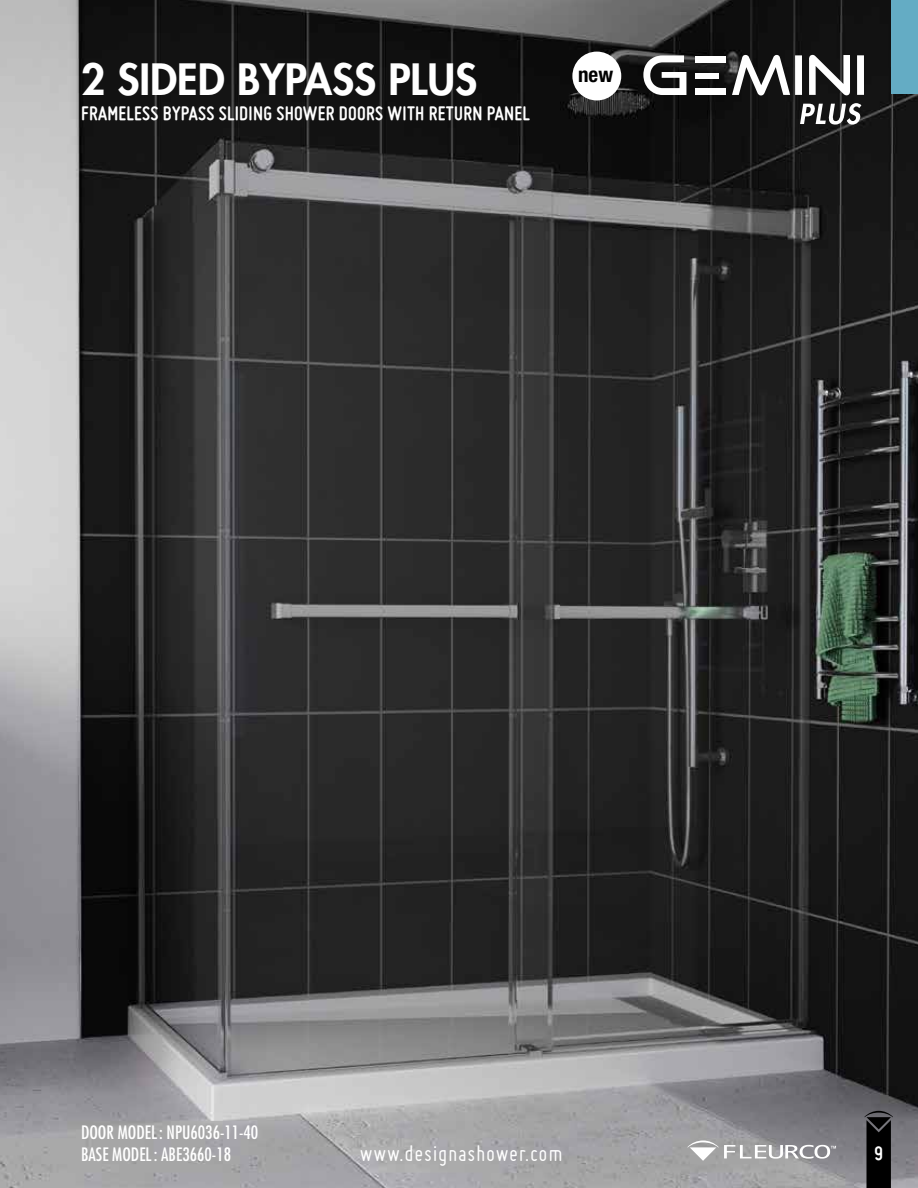
<style>
.page{position:relative;width:918px;height:1188px;background:#fff}
.page>*{position:absolute;margin:0;border:0;box-sizing:border-box;transform-origin:0 0}
.t1{font:800 42px "Futura Std";color:#fff}
.t2{font:24px "Miso";letter-spacing:.03em;color:#fff}
.t3{font:700 21px "Miso";letter-spacing:.015em;color:#fff}
.t4{font:700 condensed 21px "Helvetica Neue LT Std";color:#000}
.t5{font:condensed 18px/21.6px "Futura Std";color:#fff}
</style>
<div class="page">
<img style="left:0;top:0;width:918px;height:1188px">
<div style="left:572px;top:52px;width:49px;height:48px;background:#fff;border-radius:50%"></div>
<div style="left:891px;top:0;width:27px;height:94px;background:#64acc4"></div>
<svg style="left:687px;top:1140px;width:149px;height:21px"></svg>
<svg style="left:864px;top:1111px;width:29px;height:77px"></svg>
<svg style="left:643px;top:55px;width:43px;height:40px"></svg>
<svg style="left:732px;top:55px;width:58px;height:40px"></svg>
<div style="left:795px;top:55px;width:7px;height:40px;background:#fff"></div>
<svg style="left:809px;top:55px;width:41px;height:40px"></svg>
<div style="left:857px;top:55px;width:7px;height:40px;background:#fff"></div>
<div style="left:695px;top:56px;width:31px;height:7px;background:#fff"></div>
<div style="left:695px;top:88px;width:31px;height:7px;background:#fff"></div>
<div style="left:695px;top:73px;width:24px;height:5px;background:#fff"></div>
<svg style="left:800px;top:103px;width:61px;height:22px"></svg>
<h1 class="t1" style="left:81px;top:53px;width:398px">2 SIDED BYPASS PLUS</h1>
<p class="t3" style="left:81px;top:101px;width:450px">FRAMELESS BYPASS SLIDING SHOWER DOORS WITH RETURN PANEL</p>
<p class="t4" style="left:578px;top:62px;width:37px">new</p>
<p class="t5" style="left:81px;top:1121px;width:179px">DOOR MODEL: NPU6036-11-40<br>BASE MODEL: ABE3660-18</p>
<p class="t2" style="left:360px;top:1140px;width:204px">www.designashower.com</p>
<p class="t3" style="left:874px;top:1141px;width:10px">9</p>
</div>
